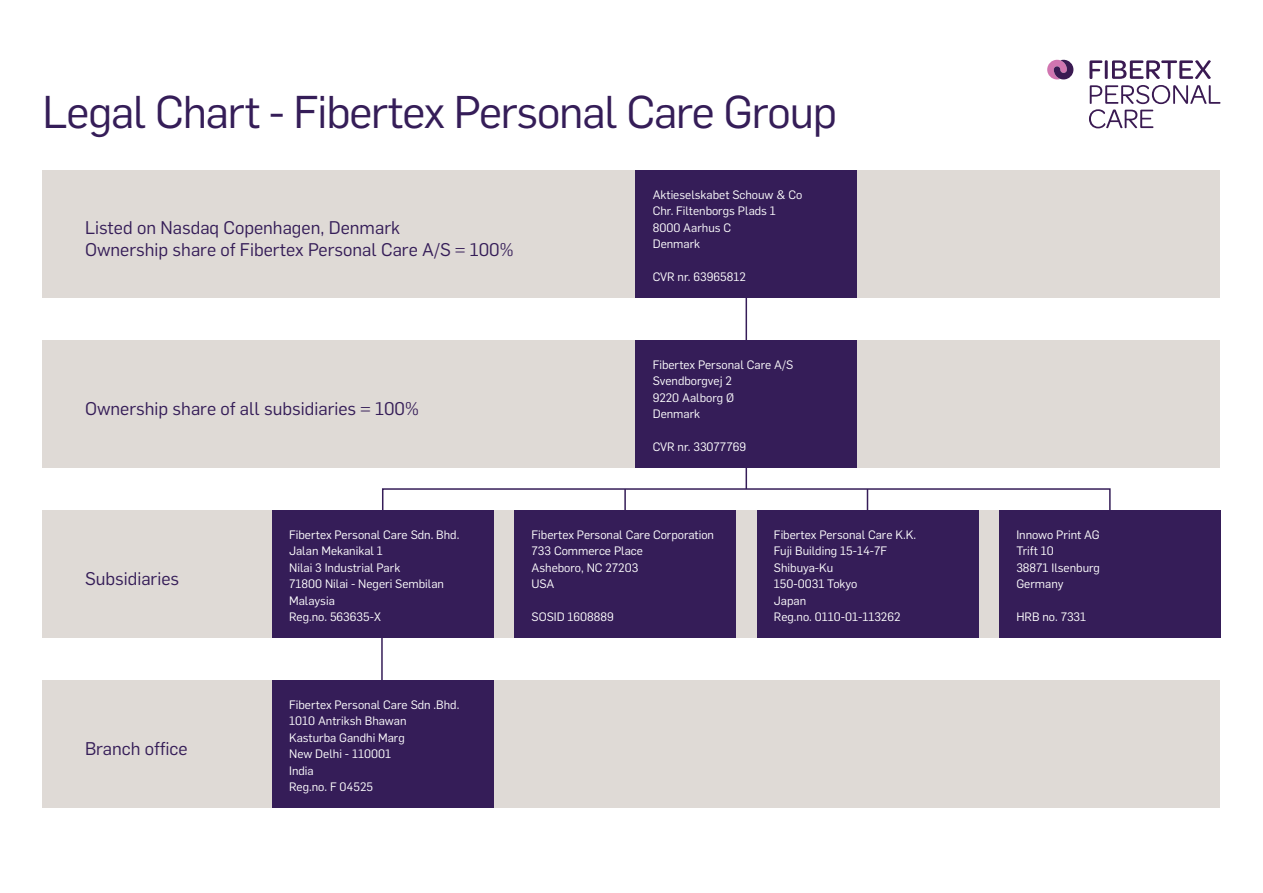
<style>
.page{position:relative;width:1263px;height:893px;background:#fff}
.page>*{position:absolute;margin:0;border:0;box-sizing:border-box;transform-origin:0 0}
.t1{font:45px "Flama";letter-spacing:-.025em;color:#351d58}
.t2{font:18px "Flama";color:#351d58}
.t3{font:12px "Flama";color:#fff}
</style>
<div class="page">
<div style="left:43px;top:340px;width:1177px;height:128px;background:#dfdad6"></div>
<div style="left:43px;top:170px;width:1177px;height:128px;background:#dfdad6"></div>
<div style="left:636px;top:170px;width:221px;height:128px;background:#351d58"></div>
<div style="left:636px;top:340px;width:221px;height:128px;background:#351d58"></div>
<div style="left:43px;top:510px;width:1177px;height:128px;background:#dfdad6"></div>
<div style="left:43px;top:680px;width:1177px;height:128px;background:#dfdad6"></div>
<div style="left:999px;top:510px;width:221px;height:128px;background:#351d58"></div>
<div style="left:757px;top:510px;width:221px;height:128px;background:#351d58"></div>
<div style="left:514px;top:510px;width:222px;height:128px;background:#351d58"></div>
<div style="left:272px;top:510px;width:221px;height:128px;background:#351d58"></div>
<div style="left:272px;top:680px;width:221px;height:128px;background:#351d58"></div>
<hr style="left:745px;top:298px;width:2px;height:42px;background:#351d58">
<hr style="left:745px;top:468px;width:2px;height:21px;background:#351d58">
<hr style="left:381px;top:638px;width:2px;height:42px;background:#351d58">
<hr style="left:624px;top:489px;width:2px;height:21px;background:#351d58">
<svg style="left:867px;top:491px;width:1px;height:17px"></svg>
<div style="left:382px;top:488px;width:729px;height:23px;border:2px solid #351d58"></div>
<svg style="left:1089px;top:60px;width:13px;height:19px"></svg>
<hr style="left:1105px;top:60px;width:3px;height:19px;background:#3a1a52">
<svg style="left:1112px;top:60px;width:99px;height:19px"></svg>
<svg style="left:1089px;top:85px;width:131px;height:43px"></svg>
<svg style="left:1047px;top:60px;width:26px;height:19px"></svg>
<p class="t1" style="left:43px;top:81px;width:796px">Legal Chart - Fibertex Personal Care Group</p>
<p class="t2" style="left:85px;top:215px;width:316px">Listed on Nasdaq Copenhagen, Denmark</p>
<p class="t2" style="left:85px;top:237px;width:430px">Ownership share of Fibertex Personal Care A/S = 100%</p>
<p class="t2" style="left:85px;top:396px;width:335px">Ownership share of all subsidiaries = 100%</p>
<p class="t3" style="left:653px;top:186px;width:151px">Aktieselskabet Schouw &amp; Co</p>
<p class="t3" style="left:653px;top:202px;width:125px">Chr. Filtenborgs Plads 1</p>
<p class="t3" style="left:653px;top:219px;width:80px">8000 Aarhus C</p>
<p class="t3" style="left:653px;top:235px;width:49px">Denmark</p>
<p class="t3" style="left:653px;top:268px;width:95px">CVR nr. 63965812</p>
<p class="t3" style="left:653px;top:356px;width:142px">Fibertex Personal Care A/S</p>
<p class="t3" style="left:653px;top:373px;width:81px">Svendborgvej 2</p>
<p class="t3" style="left:653px;top:389px;width:83px">9220 Aalborg Ø</p>
<p class="t3" style="left:653px;top:406px;width:49px">Denmark</p>
<p class="t3" style="left:653px;top:439px;width:95px">CVR nr. 33077769</p>
<p class="t2" style="left:85px;top:566px;width:96px">Subsidiaries</p>
<p class="t2" style="left:85px;top:736px;width:104px">Branch office</p>
<p class="t3" style="left:289px;top:526px;width:172px">Fibertex Personal Care Sdn. Bhd.</p>
<p class="t3" style="left:289px;top:543px;width:95px">Jalan Mekanikal 1</p>
<p class="t3" style="left:289px;top:559px;width:113px">Nilai 3 Industrial Park</p>
<p class="t3" style="left:289px;top:576px;width:156px">71800 Nilai - Negeri Sembilan</p>
<p class="t3" style="left:289px;top:592px;width:47px">Malaysia</p>
<p class="t3" style="left:289px;top:609px;width:93px">Reg.no. 563635-X</p>
<p class="t3" style="left:289px;top:696px;width:172px">Fibertex Personal Care Sdn .Bhd.</p>
<p class="t3" style="left:289px;top:713px;width:119px">1010 Antriksh Bhawan</p>
<p class="t3" style="left:289px;top:729px;width:117px">Kasturba Gandhi Marg</p>
<p class="t3" style="left:289px;top:746px;width:103px">New Delhi - 110001</p>
<p class="t3" style="left:289px;top:762px;width:26px">India</p>
<p class="t3" style="left:289px;top:779px;width:85px">Reg.no. F 04525</p>
<p class="t3" style="left:531px;top:526px;width:184px">Fibertex Personal Care Corporation</p>
<p class="t3" style="left:531px;top:543px;width:113px">733 Commerce Place</p>
<p class="t3" style="left:531px;top:559px;width:108px">Asheboro, NC 27203</p>
<p class="t3" style="left:531px;top:576px;width:24px">USA</p>
<p class="t3" style="left:531px;top:609px;width:84px">SOSID 1608889</p>
<p class="t3" style="left:774px;top:526px;width:144px">Fibertex Personal Care K.K.</p>
<p class="t3" style="left:774px;top:543px;width:115px">Fuji Building 15-14-7F</p>
<p class="t3" style="left:774px;top:559px;width:61px">Shibuya-Ku</p>
<p class="t3" style="left:774px;top:576px;width:85px">150-0031 Tokyo</p>
<p class="t3" style="left:774px;top:592px;width:34px">Japan</p>
<p class="t3" style="left:774px;top:609px;width:128px">Reg.no. 0110-01-113262</p>
<p class="t3" style="left:1016px;top:526px;width:85px">Innowo Print AG</p>
<p class="t3" style="left:1016px;top:543px;width:39px">Trift 10</p>
<p class="t3" style="left:1016px;top:559px;width:85px">38871 Ilsenburg</p>
<p class="t3" style="left:1016px;top:576px;width:49px">Germany</p>
<p class="t3" style="left:1016px;top:609px;width:71px">HRB no. 7331</p>
</div>
